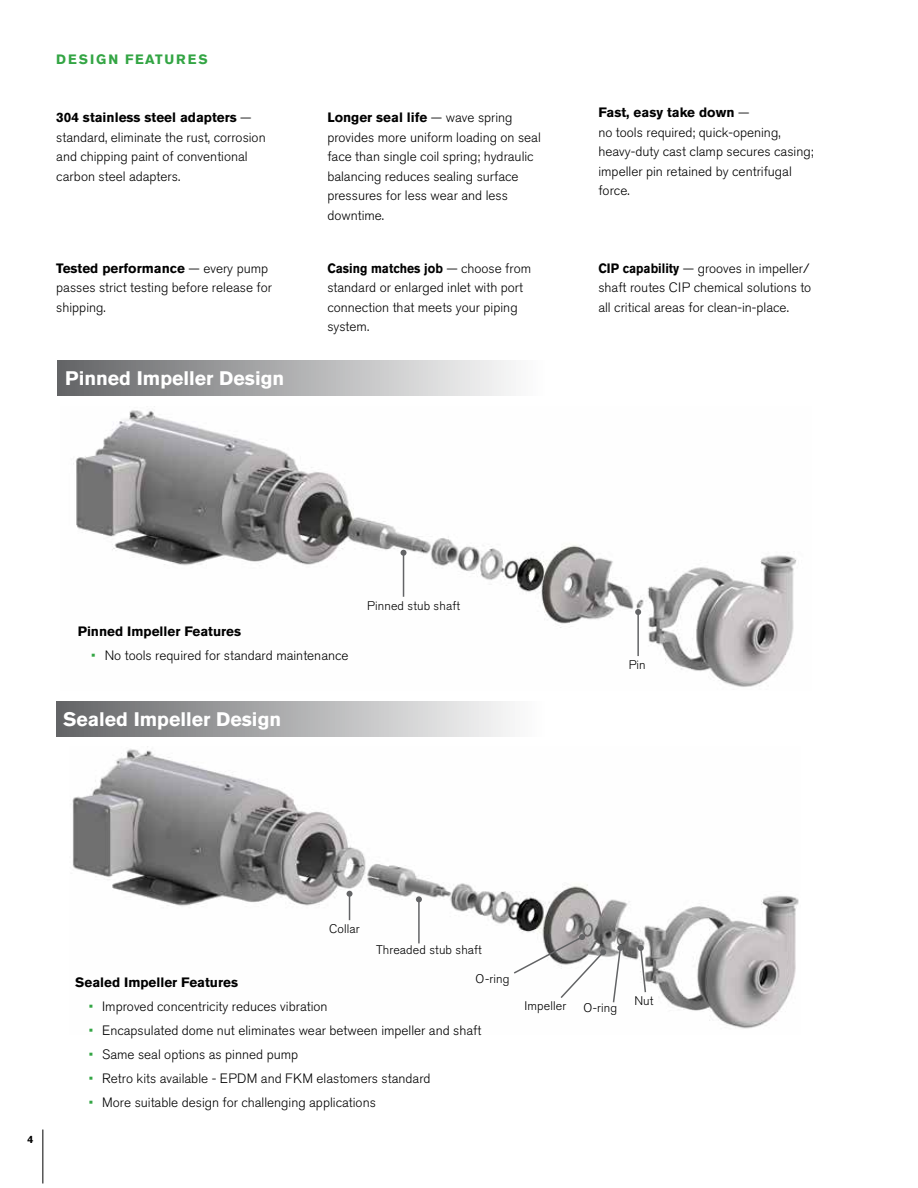
<style>
.page{position:relative;width:918px;height:1188px;background:#fff}
.page>*{position:absolute;margin:0;border:0;box-sizing:border-box;transform-origin:0 0}
.t1{font:700 19.5px "Akzidenz Grotesk BE";color:#fff}
.t2{font:300 13.5px/19.5px "Akzidenz Grotesk BE";color:#000}
.t3{font:700 13.5px "Akzidenz Grotesk BE";color:#000}
.t4{font:700 13.5px "Akzidenz Grotesk BE";letter-spacing:.15em;color:#33a544}
.t5{font:300 12.45px "Akzidenz Grotesk BE";letter-spacing:.01em;color:#000}
.t6{font:700 10.5px "Akzidenz Grotesk BE";color:#000}
.s1{font-weight:700}
.s2{color:#33a544}
</style>
<div class="page">
<div style="left:56px;top:702px;width:622px;height:35px;background:linear-gradient(to right,#6b6c6e,#fff)"></div>
<img style="left:73px;top:406px;width:724px;height:281px">
<hr style="left:42px;top:1130px;width:1px;height:54px;background:#000">
<img style="left:72px;top:749px;width:727px;height:280px">
<svg style="left:347px;top:891px;width:6px;height:29px"></svg>
<hr style="left:418px;top:899px;width:2px;height:44px;background:#636466">
<svg style="left:416px;top:896px;width:6px;height:6px"></svg>
<hr style="left:403px;top:553px;width:1px;height:44px;background:#636466">
<svg style="left:401px;top:550px;width:6px;height:6px"></svg>
<hr style="left:637px;top:612px;width:2px;height:44px;background:#636466">
<svg style="left:635px;top:609px;width:6px;height:6px"></svg>
<svg style="left:512px;top:934px;width:94px;height:66px"></svg>
<svg style="left:638px;top:945px;width:9px;height:49px"></svg>
<svg style="left:612px;top:946px;width:10px;height:58px"></svg>
<div style="left:617px;top:945px;width:7px;height:6px;background:#636466;border-radius:50%"></div>
<div style="left:57px;top:361px;width:622px;height:35px;background:linear-gradient(to right,#6b6c6e,#fff)"></div>
<p class="t4" style="left:56px;top:52px;width:153px">DESIGN FEATURES</p>
<p class="t2" style="left:56px;top:108px;width:211px"><span class="s1">304 stainless steel adapters</span> — standard, eliminate the rust, corrosion and chipping paint of conventional carbon steel adapters.</p>
<p class="t2" style="left:56px;top:259px;width:217px"><span class="s1">Tested performance</span> — every pump passes strict testing before release for shipping.</p>
<h1 class="t1" style="left:65px;top:367px;width:220px">Pinned Impeller Design</h1>
<p class="t2" style="left:327px;top:108px;width:215px"><span class="s1">Longer seal life</span> — wave spring provides more uniform loading on seal face than single coil spring; hydraulic balancing reduces sealing surface pressures for less wear and less downtime.</p>
<p class="t2" style="left:327px;top:259px;width:205px"><span class="s1">Casing matches job</span> — choose from standard or enlarged inlet with port connection that meets your piping system.</p>
<p class="t2" style="left:598px;top:103px;width:217px"><span class="s1">Fast, easy take down</span> —<br>no tools required; quick-opening, heavy-duty cast clamp secures casing; impeller pin retained by centrifugal force.</p>
<p class="t2" style="left:598px;top:259px;width:214px"><span class="s1">CIP capability</span> — grooves in impeller/ shaft routes CIP chemical solutions to all critical areas for clean-in-place.</p>
<p class="t3" style="left:78px;top:623px;width:165px">Pinned Impeller Features</p>
<p class="t2" style="left:91px;top:646px;width:259px"><span class="s2">•</span> No tools required for standard maintenance</p>
<h1 class="t1" style="left:63px;top:708px;width:220px">Sealed Impeller Design</h1>
<p class="t5" style="left:367px;top:598px;width:94px">Pinned stub shaft</p>
<p class="t5" style="left:629px;top:658px;width:19px">Pin</p>
<p class="t6" style="left:28px;top:1133px;width:7px">4</p>
<p class="t5" style="left:329px;top:921px;width:32px">Collar</p>
<p class="t5" style="left:376px;top:943px;width:107px">Threaded stub shaft</p>
<p class="t5" style="left:476px;top:972px;width:35px">O-ring</p>
<p class="t3" style="left:75px;top:975px;width:164px">Sealed Impeller Features</p>
<p class="t2" style="left:89px;top:997px;width:240px"><span class="s2">•</span> Improved concentricity reduces vibration</p>
<p class="t2" style="left:89px;top:1021px;width:394px"><span class="s2">•</span> Encapsulated dome nut eliminates wear between impeller and shaft</p>
<p class="t2" style="left:89px;top:1045px;width:211px"><span class="s2">•</span> Same seal options as pinned pump</p>
<p class="t2" style="left:89px;top:1069px;width:343px"><span class="s2">•</span> Retro kits available - EPDM and FKM elastomers standard</p>
<p class="t2" style="left:89px;top:1093px;width:289px"><span class="s2">•</span> More suitable design for challenging applications</p>
<p class="t5" style="left:525px;top:999px;width:43px">Impeller</p>
<p class="t5" style="left:583px;top:1001px;width:35px">O-ring</p>
<p class="t5" style="left:634px;top:994px;width:21px">Nut</p>
</div>
